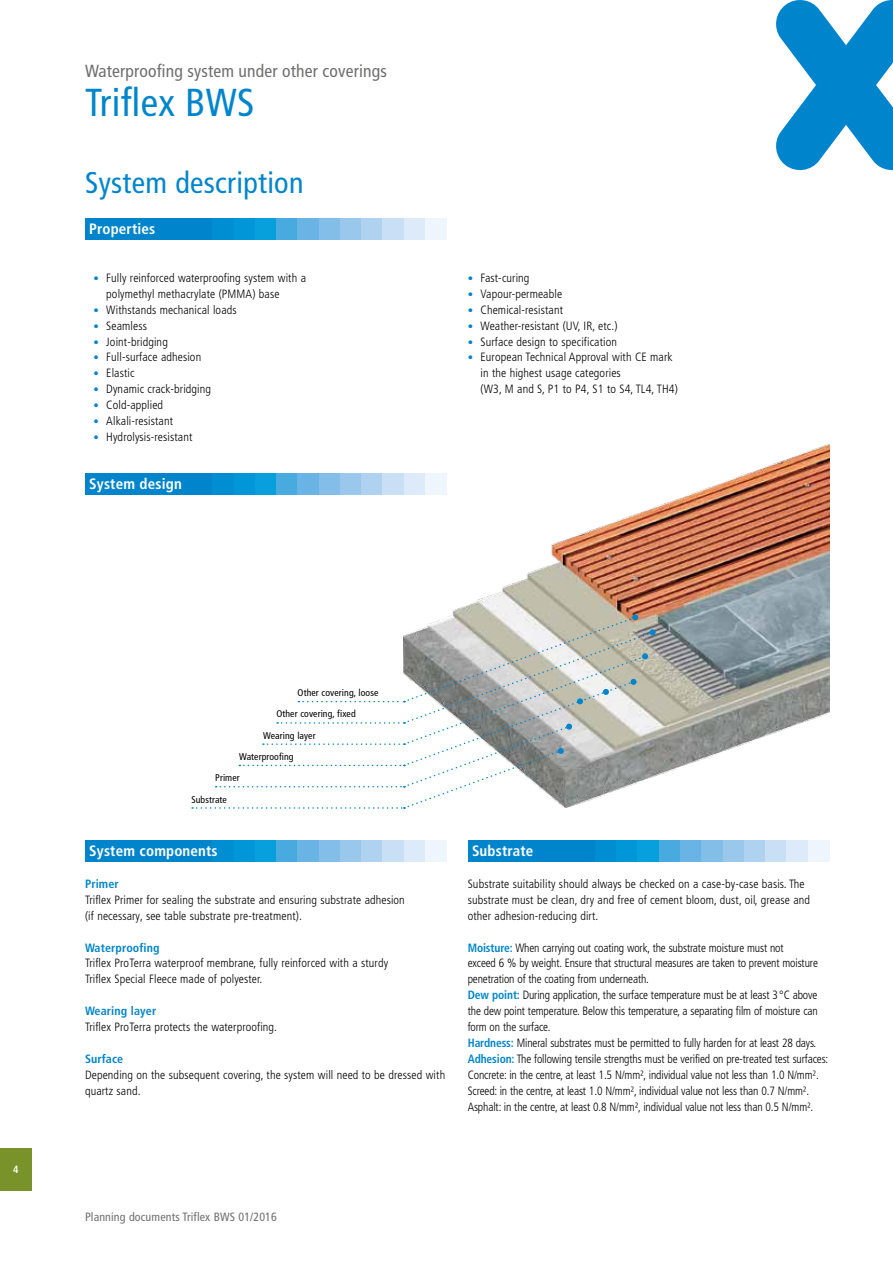
<style>
.page{position:relative;width:893px;height:1263px;background:#fff}
.page>*{position:absolute;margin:0;border:0;box-sizing:border-box;transform-origin:0 0}
.t1{font:condensed 39px "Frutiger LT Pro";letter-spacing:.01em;color:#0085cd}
.t2{font:condensed 30px "Frutiger LT Pro";letter-spacing:.01em;color:#0085cd}
.t3{font:condensed 17.55px "Frutiger LT Pro";letter-spacing:.01em;color:#6f6f6e}
.t4{font:700 condensed 15px "Frutiger LT Pro";letter-spacing:.01em;color:#fff}
.t5{font:300 condensed 12px/15.9px "Frutiger LT Pro";letter-spacing:.01em;color:#000}
.t6{font:300 condensed 12px/15.9px "Frutiger LT Pro";letter-spacing:-.01em;color:#000;scale:.96 1}
.t7{font:700 condensed 12px "Frutiger LT Pro";letter-spacing:.01em;color:#0085cd}
.t8{font:condensed 12px "Frutiger LT Pro";letter-spacing:.01em;color:#6f6f6e}
.t9{font:700 condensed 10.5px "Frutiger LT Pro";color:#fff}
.t10{font:condensed 9.75px "Frutiger LT Pro";letter-spacing:.01em;color:#000}
.s1{font-size:10.8px;color:#0085cd}
.s2{font-weight:700;color:#0085cd}
</style>
<div class="page">
<div style="left:0;top:1148px;width:32px;height:43px;background:#799229"></div>
<svg style="left:776px;top:0;width:117px;height:170px"></svg>
<img style="left:404px;top:444px;width:425px;height:332px">
<div style="left:85px;top:840px;width:128px;height:21px;background:#0085cd"></div>
<div style="left:213px;top:840px;width:21px;height:21px;background:#008ed2"></div>
<div style="left:234px;top:840px;width:21px;height:21px;background:#0096d7"></div>
<div style="left:255px;top:840px;width:21px;height:21px;background:#08a0dc"></div>
<div style="left:276px;top:840px;width:22px;height:21px;background:#49aae0"></div>
<div style="left:298px;top:840px;width:21px;height:21px;background:#69b4e4"></div>
<div style="left:319px;top:840px;width:21px;height:21px;background:#83bee9"></div>
<div style="left:340px;top:840px;width:21px;height:21px;background:#9ac8ec"></div>
<div style="left:361px;top:840px;width:22px;height:21px;background:#afd2f0"></div>
<div style="left:383px;top:840px;width:21px;height:21px;background:#c8dff5"></div>
<div style="left:404px;top:840px;width:21px;height:21px;background:#dceaf9"></div>
<div style="left:425px;top:840px;width:21px;height:21px;background:#eef5fc"></div>
<div style="left:468px;top:840px;width:127px;height:21px;background:#0085cd"></div>
<div style="left:595px;top:840px;width:22px;height:21px;background:#008ed2"></div>
<div style="left:617px;top:840px;width:21px;height:21px;background:#0096d7"></div>
<div style="left:638px;top:840px;width:21px;height:21px;background:#08a0dc"></div>
<div style="left:659px;top:840px;width:21px;height:21px;background:#49aae0"></div>
<div style="left:680px;top:840px;width:22px;height:21px;background:#69b4e4"></div>
<div style="left:702px;top:840px;width:21px;height:21px;background:#83bee9"></div>
<div style="left:723px;top:840px;width:21px;height:21px;background:#9ac8ec"></div>
<div style="left:744px;top:840px;width:21px;height:21px;background:#afd2f0"></div>
<div style="left:765px;top:840px;width:22px;height:21px;background:#c8dff5"></div>
<div style="left:787px;top:840px;width:21px;height:21px;background:#dceaf9"></div>
<div style="left:808px;top:840px;width:21px;height:21px;background:#eef5fc"></div>
<div style="left:85px;top:218px;width:128px;height:21px;background:#0085cd"></div>
<div style="left:213px;top:218px;width:21px;height:21px;background:#008ed2"></div>
<div style="left:234px;top:218px;width:21px;height:21px;background:#0096d7"></div>
<div style="left:255px;top:218px;width:21px;height:21px;background:#08a0dc"></div>
<div style="left:276px;top:218px;width:22px;height:21px;background:#49aae0"></div>
<div style="left:298px;top:218px;width:21px;height:21px;background:#69b4e4"></div>
<div style="left:319px;top:218px;width:21px;height:21px;background:#83bee9"></div>
<div style="left:340px;top:218px;width:21px;height:21px;background:#9ac8ec"></div>
<div style="left:361px;top:218px;width:22px;height:21px;background:#afd2f0"></div>
<div style="left:383px;top:218px;width:21px;height:21px;background:#c8dff5"></div>
<div style="left:404px;top:218px;width:21px;height:21px;background:#dceaf9"></div>
<div style="left:425px;top:218px;width:21px;height:21px;background:#eef5fc"></div>
<div style="left:85px;top:473px;width:128px;height:21px;background:#0085cd"></div>
<div style="left:213px;top:473px;width:21px;height:21px;background:#008ed2"></div>
<div style="left:234px;top:473px;width:21px;height:21px;background:#0096d7"></div>
<div style="left:255px;top:473px;width:21px;height:21px;background:#08a0dc"></div>
<div style="left:276px;top:473px;width:22px;height:21px;background:#49aae0"></div>
<div style="left:298px;top:473px;width:21px;height:21px;background:#69b4e4"></div>
<div style="left:319px;top:473px;width:21px;height:21px;background:#83bee9"></div>
<div style="left:340px;top:473px;width:21px;height:21px;background:#9ac8ec"></div>
<div style="left:361px;top:473px;width:22px;height:21px;background:#afd2f0"></div>
<div style="left:383px;top:473px;width:21px;height:21px;background:#c8dff5"></div>
<div style="left:404px;top:473px;width:21px;height:21px;background:#dceaf9"></div>
<div style="left:425px;top:473px;width:21px;height:21px;background:#eef5fc"></div>
<svg style="left:192px;top:614px;width:464px;height:195px"></svg>
<h3 class="t3" style="left:85px;top:61px;width:304px">Waterproofing system under other coverings</h3>
<h1 class="t1" style="left:85px;top:80px;width:171px">Triflex BWS</h1>
<h2 class="t2" style="left:85px;top:165px;width:220px">System description</h2>
<p class="t4" style="left:89px;top:220px;width:67px">Properties</p>
<p class="t5" style="left:106px;top:270px;width:201px;text-indent:-13px"><span class="s1">•</span> Fully reinforced waterproofing system with a polymethyl methacrylate (PMMA) base</p>
<p class="t5" style="left:94px;top:302px;width:145px"><span class="s1">•</span> Withstands mechanical loads</p>
<p class="t5" style="left:94px;top:318px;width:55px"><span class="s1">•</span> Seamless</p>
<p class="t5" style="left:94px;top:334px;width:76px"><span class="s1">•</span> Joint-bridging</p>
<p class="t5" style="left:94px;top:349px;width:109px"><span class="s1">•</span> Full-surface adhesion</p>
<p class="t5" style="left:94px;top:365px;width:43px"><span class="s1">•</span> Elastic</p>
<p class="t5" style="left:94px;top:381px;width:119px"><span class="s1">•</span> Dynamic crack-bridging</p>
<p class="t5" style="left:94px;top:397px;width:71px"><span class="s1">•</span> Cold-applied</p>
<p class="t5" style="left:94px;top:413px;width:81px"><span class="s1">•</span> Alkali-resistant</p>
<p class="t5" style="left:94px;top:429px;width:100px"><span class="s1">•</span> Hydrolysis-resistant</p>
<p class="t4" style="left:89px;top:475px;width:94px">System design</p>
<p class="t5" style="left:468px;top:270px;width:63px"><span class="s1">•</span> Fast-curing</p>
<p class="t5" style="left:468px;top:286px;width:96px"><span class="s1">•</span> Vapour-permeable</p>
<p class="t5" style="left:468px;top:302px;width:97px"><span class="s1">•</span> Chemical-resistant</p>
<p class="t5" style="left:468px;top:318px;width:151px"><span class="s1">•</span> Weather-resistant (UV, IR, etc.)</p>
<p class="t5" style="left:468px;top:334px;width:151px"><span class="s1">•</span> Surface design to specification</p>
<p class="t5" style="left:480px;top:349px;width:199px;text-indent:-13px"><span class="s1">•</span> European Technical Approval with CE mark in the highest usage categories<br>(W3, M and S, P1 to P4, S1 to S4, TL4, TH4)</p>
<p class="t9" style="left:13px;top:1163px;width:7px">4</p>
<p class="t10" style="left:298px;top:687px;width:82px">Other covering, loose</p>
<p class="t10" style="left:276px;top:708px;width:81px">Other covering, fixed</p>
<p class="t10" style="left:263px;top:730px;width:54px">Wearing layer</p>
<p class="t10" style="left:239px;top:751px;width:56px">Waterproofing</p>
<p class="t10" style="left:215px;top:772px;width:26px">Primer</p>
<p class="t10" style="left:191px;top:793px;width:37px">Substrate</p>
<p class="t4" style="left:89px;top:842px;width:130px">System components</p>
<p class="t7" style="left:85px;top:876px;width:35px">Primer</p>
<p class="t5" style="left:85px;top:892px;width:321px">Triflex Primer for sealing the substrate and ensuring substrate adhesion (if necessary, see table substrate pre-treatment).</p>
<p class="t7" style="left:85px;top:940px;width:76px">Waterproofing</p>
<p class="t5" style="left:85px;top:955px;width:305px">Triflex ProTerra waterproof membrane, fully reinforced with a sturdy<br>Triflex Special Fleece made of polyester.</p>
<p class="t7" style="left:85px;top:1004px;width:73px">Wearing layer</p>
<p class="t5" style="left:85px;top:1019px;width:194px">Triflex ProTerra protects the waterproofing.</p>
<p class="t7" style="left:85px;top:1052px;width:40px">Surface</p>
<p class="t5" style="left:85px;top:1067px;width:362px">Depending on the subsequent covering, the system will need to be dressed with quartz sand.</p>
<p class="t4" style="left:472px;top:842px;width:63px">Substrate</p>
<p class="t5" style="left:468px;top:876px;width:344px">Substrate suitability should always be checked on a case-by-case basis. The substrate must be clean, dry and free of cement bloom, dust, oil, grease and other adhesion-reducing dirt.</p>
<p class="t6" style="left:468px;top:939px;width:377px"><span class="s2">Moisture:</span> When carrying out coating work, the substrate moisture must not<br>exceed 6 % by weight. Ensure that structural measures are taken to prevent moisture penetration of the coating from underneath.<br><span class="s2">Dew point:</span> During application, the surface temperature must be at least 3°C above the dew point temperature. Below this temperature, a separating film of moisture can form on the surface.<br><span class="s2">Hardness:</span> Mineral substrates must be permitted to fully harden for at least 28 days.<br><span class="s2">Adhesion:</span> The following tensile strengths must be verified on pre-treated test surfaces:<br>Concrete: in the centre, at least 1.5 N/mm², individual value not less than 1.0 N/mm².<br>Screed: in the centre, at least 1.0 N/mm², individual value not less than 0.7 N/mm².<br>Asphalt: in the centre, at least 0.8 N/mm², individual value not less than 0.5 N/mm².</p>
<p class="t8" style="left:85px;top:1210px;width:193px">Planning documents Triflex BWS 01/2016</p>
</div>
